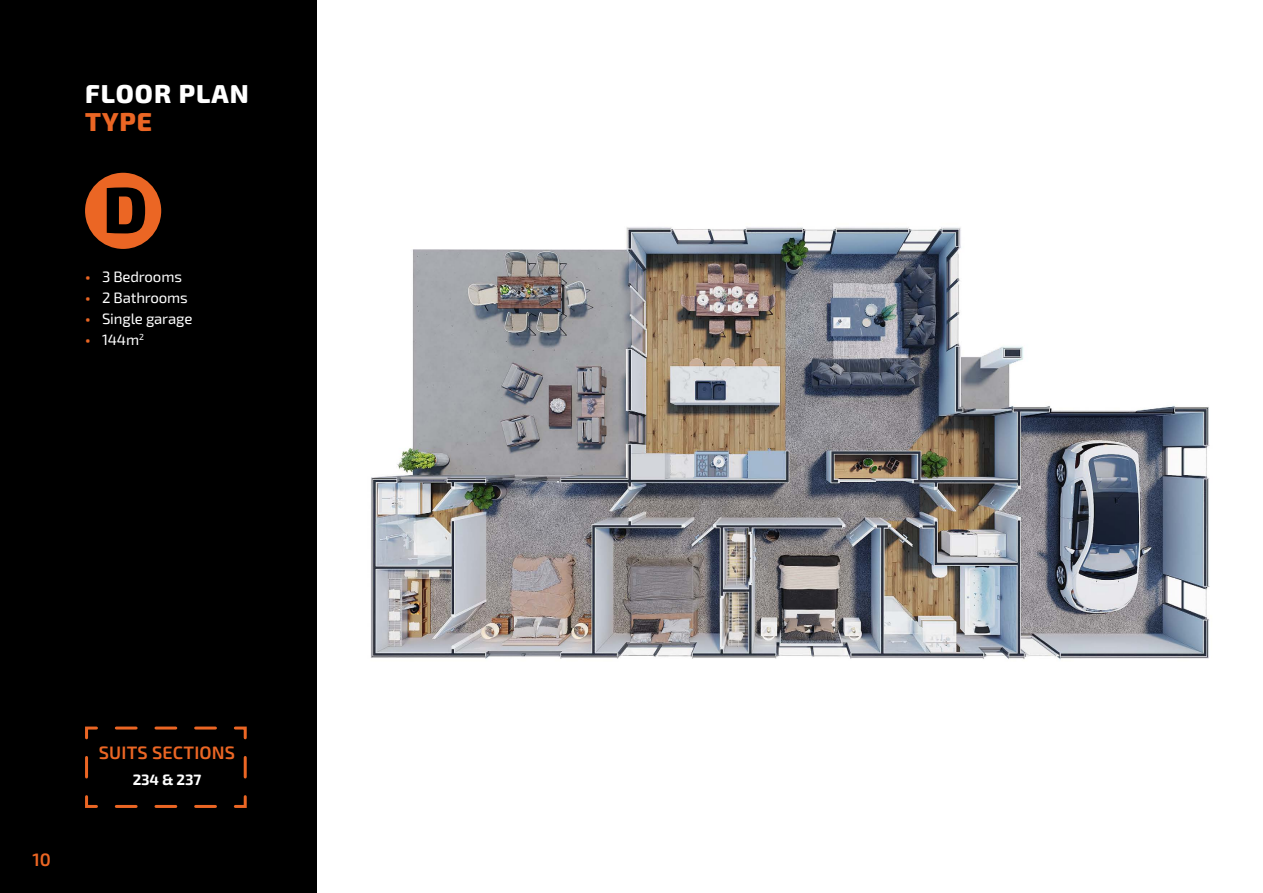
<style>
.page{position:relative;width:1263px;height:893px;background:#fff}
.page>*{position:absolute;margin:0;border:0;box-sizing:border-box;transform-origin:0 0}
.t1{font:800 64.8px "Exo 2";color:#000}
.t2{font:800 25.95px "Exo 2";letter-spacing:.04em;color:#fff}
.t3{font:800 25.95px "Exo 2";color:#eb6624}
.t4{font:600 18px "Exo 2";letter-spacing:.01em;color:#eb6624}
.t5{font:15px "Exo 2";letter-spacing:-.01em;color:#fff}
.t6{font:700 15px "Exo 2";letter-spacing:-.01em;color:#fff}
.s1{font-weight:700;color:#eb6624}
</style>
<div class="page">
<div style="left:0;top:0;width:316px;height:893px;background:#000"></div>
<img style="left:371px;top:227px;width:839px;height:433px">
<svg style="left:85px;top:726px;width:162px;height:82px"></svg>
<div style="left:85px;top:173px;width:76px;height:76px;background:#eb6624;border-radius:50%"></div>
<h2 class="t2" style="left:85px;top:78px;width:165px">FLOOR PLAN</h2>
<h2 class="t3" style="left:85px;top:106px;width:69px">TYPE</h2>
<h1 class="t1" style="left:103px;top:171px;width:46px">D</h1>
<p class="t5" style="left:85px;top:268px;width:98px"><span class="s1">•</span> 3 Bedrooms</p>
<p class="t5" style="left:85px;top:289px;width:104px"><span class="s1">•</span> 2 Bathrooms</p>
<p class="t5" style="left:85px;top:310px;width:109px"><span class="s1">•</span> Single garage</p>
<p class="t5" style="left:85px;top:331px;width:60px"><span class="s1">•</span> 144m<sup>2</sup></p>
<p class="t4" style="left:33px;top:849px;width:20px">10</p>
<p class="t4" style="left:99px;top:742px;width:138px">SUITS SECTIONS</p>
<p class="t6" style="left:133px;top:770px;width:70px">234 &amp; 237</p>
</div>
